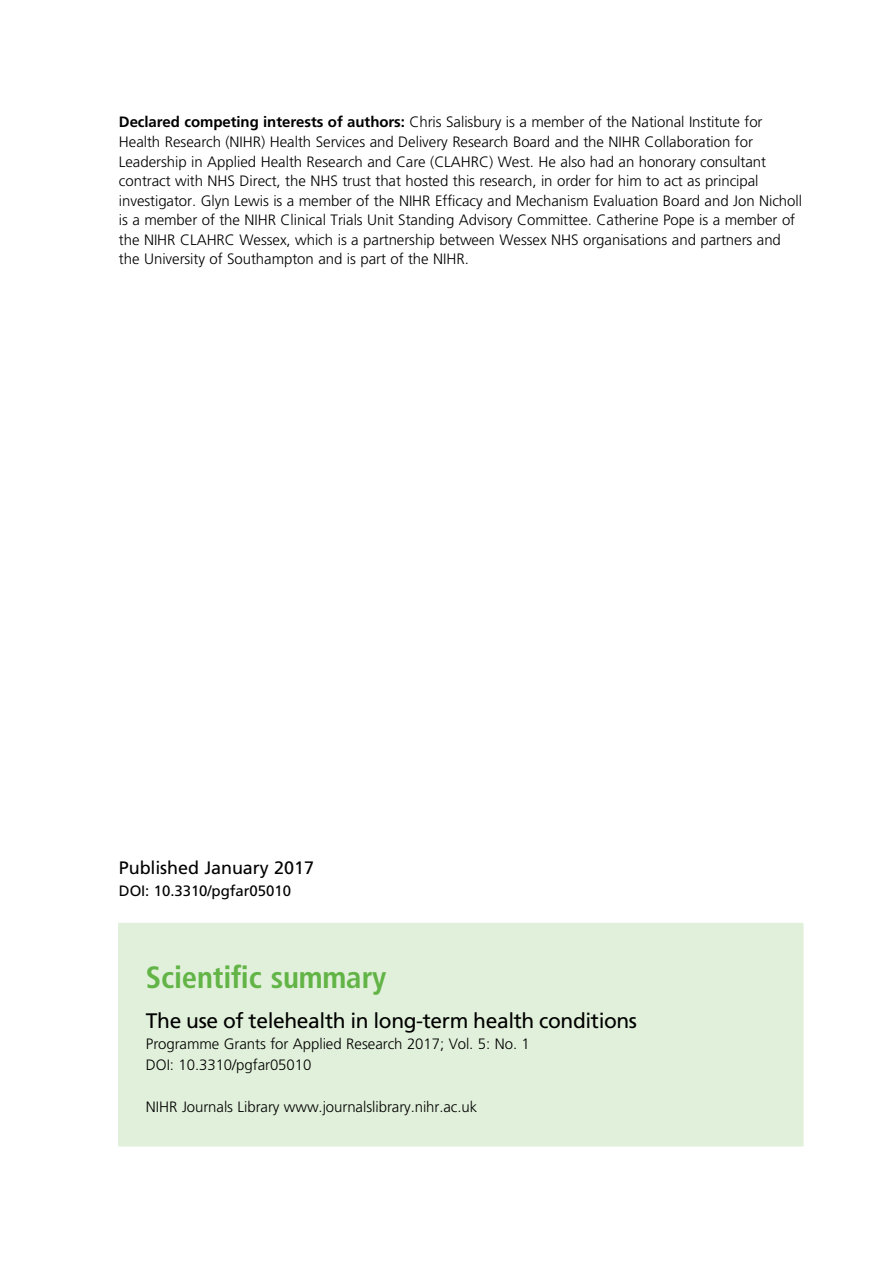
<style>
.page{position:relative;width:893px;height:1263px;background:#fff}
.page>*{position:absolute;margin:0;border:0;box-sizing:border-box;transform-origin:0 0}
.t1{font:30.75px "Adv TT24 c 3 cae 3.B";color:#62b447}
.t2{font:21px "Adv TT118 e 7927";letter-spacing:-.015em;color:#000}
.t3{font:18px "Adv TT118 e 7927";color:#000}
.t4{font:15px/19.5px "Adv T Tebabd 7 da";color:#000}
.t5{font:15px "Adv TT118 e 7927";color:#000}
.s1{font-family:"Adv TT6 c 1 def 61.B"}
</style>
<div class="page">
<div style="left:119px;top:923px;width:684px;height:223px;background:#e1f0da"></div>
<p class="t4" style="left:119px;top:114px;width:685px"><span class="s1">Declared competing interests of authors:</span> Chris Salisbury is a member of the National Institute for Health Research (NIHR) Health Services and Delivery Research Board and the NIHR Collaboration for Leadership in Applied Health Research and Care (CLAHRC) West. He also had an honorary consultant contract with NHS Direct, the NHS trust that hosted this research, in order for him to act as principal investigator. Glyn Lewis is a member of the NIHR Efficacy and Mechanism Evaluation Board and Jon Nicholl is a member of the NIHR Clinical Trials Unit Standing Advisory Committee. Catherine Pope is a member of the NIHR CLAHRC Wessex, which is a partnership between Wessex NHS organisations and partners and the University of Southampton and is part of the NIHR.</p>
<p class="t3" style="left:119px;top:860px;width:197px">Published January 2017</p>
<p class="t5" style="left:119px;top:885px;width:174px">DOI: 10.3310/pgfar05010</p>
<h1 class="t1" style="left:146px;top:966px;width:242px">Scientific summary</h1>
<h2 class="t2" style="left:146px;top:1012px;width:493px">The use of telehealth in long-term health conditions</h2>
<p class="t4" style="left:146px;top:1035px;width:385px;line-height:21px">Programme Grants for Applied Research 2017; Vol. 5: No. 1<br>DOI: 10.3310/pgfar05010</p>
<p class="t4" style="left:146px;top:1098px;width:333px">NIHR Journals Library www.journalslibrary.nihr.ac.uk</p>
</div>
